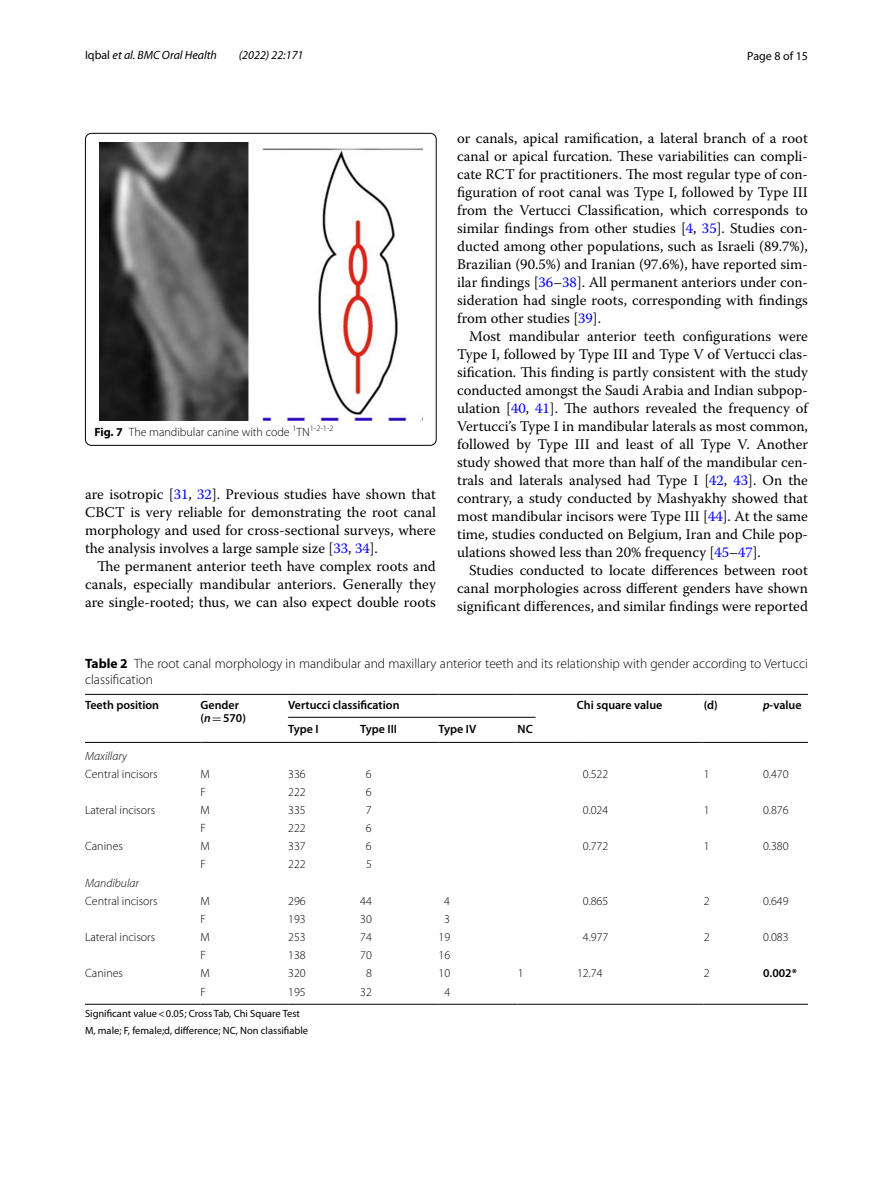
<style>
.page{position:relative;width:893px;height:1187px;background:#fff}
.page>*{position:absolute;margin:0;border:0;box-sizing:border-box;transform-origin:0 0}
.t1{font:14.7px/18px "Warnock Pro";color:#000;text-align:justify}
.t2{font:300 13.5px/16.5px "Myriad Pro";color:#000}
.t3{font:300 12px "Myriad Pro";color:#000}
.t4{font:600 12px/13.5px "Myriad Pro";color:#000}
.t5{font:italic 12px "Myriad Pro";color:#000}
.t6{font:italic 300 12px "Myriad Pro";color:#000}
.t7{font:12px "Myriad Pro";color:#000}
.t8{font:10.5px/17px "Myriad Pro";color:#000}
.s1{font-style:normal}
.s2{font-weight:700}
.s3{color:#00f}
.s4{font-style:italic}
.s5{font-family:"MTSY";font-weight:400}
</style>
<div class="page">
<img style="left:99px;top:142px;width:323px;height:278px">
<div style="left:85px;top:133px;width:351px;height:312px;border:1px solid #000;border-radius:6px"></div>
<hr style="left:85px;top:694px;width:115px;height:1px;background:#000">
<hr style="left:85px;top:742px;width:115px;height:1px;background:#000">
<hr style="left:200px;top:694px;width:88px;height:1px;background:#000">
<hr style="left:200px;top:742px;width:88px;height:1px;background:#000">
<hr style="left:288px;top:694px;width:72px;height:1px;background:#000">
<hr style="left:360px;top:694px;width:78px;height:1px;background:#000">
<hr style="left:438px;top:694px;width:80px;height:1px;background:#000">
<hr style="left:518px;top:694px;width:59px;height:1px;background:#000">
<hr style="left:577px;top:694px;width:127px;height:1px;background:#000">
<hr style="left:577px;top:742px;width:127px;height:1px;background:#000">
<hr style="left:704px;top:694px;width:59px;height:1px;background:#000">
<hr style="left:704px;top:742px;width:59px;height:1px;background:#000">
<hr style="left:763px;top:694px;width:45px;height:1px;background:#000">
<hr style="left:763px;top:742px;width:45px;height:1px;background:#000">
<hr style="left:288px;top:742px;width:72px;height:1px;background:#000">
<hr style="left:360px;top:742px;width:78px;height:1px;background:#000">
<hr style="left:438px;top:742px;width:80px;height:1px;background:#000">
<hr style="left:518px;top:742px;width:59px;height:1px;background:#000">
<hr style="left:85px;top:1003px;width:115px;height:1px;background:#000">
<hr style="left:200px;top:1003px;width:88px;height:1px;background:#000">
<hr style="left:288px;top:1003px;width:72px;height:1px;background:#000">
<hr style="left:360px;top:1003px;width:78px;height:1px;background:#000">
<hr style="left:438px;top:1003px;width:80px;height:1px;background:#000">
<hr style="left:518px;top:1003px;width:59px;height:1px;background:#000">
<hr style="left:577px;top:1003px;width:127px;height:1px;background:#000">
<hr style="left:704px;top:1003px;width:59px;height:1px;background:#000">
<hr style="left:763px;top:1003px;width:45px;height:1px;background:#000">
<hr style="left:288px;top:717px;width:248px;height:1px;background:#000">
<p class="t5" style="left:85px;top:48px;width:133px"><span class="s1">Iqbal</span> et al. BMC Oral Health</p>
<p class="t5" style="left:239px;top:48px;width:66px">(2022) 22:171</p>
<p class="t7" style="left:747px;top:48px;width:62px">Page 8 of 15</p>
<p class="t3" style="left:94px;top:425px;width:241px"><span class="s2">Fig. 7</span> The mandibular canine with code <sup>1</sup>TN<sup>1-2-1-2</sup></p>
<p class="t1" style="left:85px;top:485px;width:352px">are isotropic [<span class="s3">31</span>, <span class="s3">32</span>]. Previous studies have shown that CBCT is very reliable for demonstrating the root canal morphology and used for cross-sectional surveys, where the analysis involves a large sample size [<span class="s3">33</span>, <span class="s3">34</span>].</p>
<p class="t1" style="left:85px;top:557px;width:352px;text-indent:12px">The permanent anterior teeth have complex roots and canals, especially mandibular anteriors. Generally they are single-rooted; thus, we can also expect double roots</p>
<p class="t1" style="left:457px;top:128px;width:352px">or canals, apical ramification, a lateral branch of a root canal or apical furcation. These variabilities can compli&shy;cate RCT for practitioners. The most regular type of con&shy;figuration of root canal was Type I, followed by Type III from the Vertucci Classification, which corresponds to similar findings from other studies [<span class="s3">4</span>, <span class="s3">35</span>]. Studies con&shy;ducted among other populations, such as Israeli (89.7%), Brazilian (90.5%) and Iranian (97.6%), have reported sim&shy;ilar findings [<span class="s3">36</span>–<span class="s3">38</span>]. All permanent anteriors under con&shy;sideration had single roots, corresponding with findings from other studies [<span class="s3">39</span>].</p>
<p class="t1" style="left:457px;top:326px;width:352px;text-indent:12px">Most mandibular anterior teeth configurations were Type I, followed by Type III and Type V of Vertucci clas&shy;sification. This finding is partly consistent with the study conducted amongst the Saudi Arabia and Indian subpop&shy;ulation [<span class="s3">40</span>, <span class="s3">41</span>]. The authors revealed the frequency of Vertucci’s Type I in mandibular laterals as most common, followed by Type III and least of all Type V. Another study showed that more than half of the mandibular cen&shy;trals and laterals analysed had Type I [<span class="s3">42</span>, <span class="s3">43</span>]. On the contrary, a study conducted by Mashyakhy showed that most mandibular incisors were Type III [<span class="s3">44</span>]. At the same time, studies conducted on Belgium, Iran and Chile pop&shy;ulations showed less than 20% frequency [<span class="s3">45</span>–<span class="s3">47</span>].</p>
<p class="t1" style="left:457px;top:560px;width:352px;text-indent:12px">Studies conducted to locate differences between root canal morphologies across different genders have shown significant differences, and similar findings were reported</p>
<p class="t2" style="left:85px;top:655px;width:724px"><span class="s2">Table 2</span> The root canal morphology in mandibular and maxillary anterior teeth and its relationship with gender according to Vertucci classification</p>
<p class="t4" style="left:85px;top:697px;width:76px">Teeth position</p>
<p class="t4" style="left:200px;top:697px;width:47px">Gender (<span class="s4">n</span><span class="s5">=</span>570)</p>
<p class="t4" style="left:288px;top:697px;width:113px">Vertucci classification</p>
<p class="t4" style="left:577px;top:697px;width:87px">Chi square value</p>
<p class="t4" style="left:704px;top:697px;width:16px">(d)</p>
<p class="t4" style="left:763px;top:697px;width:40px"><span class="s4">p</span>-value</p>
<p class="t4" style="left:288px;top:721px;width:32px">Type I</p>
<p class="t4" style="left:360px;top:721px;width:38px">Type III</p>
<p class="t4" style="left:438px;top:721px;width:39px">Type IV</p>
<p class="t4" style="left:518px;top:721px;width:17px">NC</p>
<p class="t6" style="left:85px;top:749px;width:43px">Maxillary</p>
<p class="t3" style="left:85px;top:767px;width:74px">Central incisors</p>
<p class="t3" style="left:201px;top:767px;width:11px">M</p>
<p class="t3" style="left:288px;top:767px;width:19px">336</p>
<p class="t3" style="left:366px;top:767px;width:7px">6</p>
<p class="t3" style="left:583px;top:767px;width:27px">0.522</p>
<p class="t3" style="left:704px;top:767px;width:7px">1</p>
<p class="t3" style="left:763px;top:767px;width:27px">0.470</p>
<p class="t3" style="left:201px;top:785px;width:7px">F</p>
<p class="t3" style="left:288px;top:785px;width:19px">222</p>
<p class="t3" style="left:366px;top:785px;width:7px">6</p>
<p class="t3" style="left:85px;top:803px;width:72px">Lateral incisors</p>
<p class="t3" style="left:201px;top:803px;width:11px">M</p>
<p class="t3" style="left:288px;top:803px;width:19px">335</p>
<p class="t3" style="left:366px;top:803px;width:7px">7</p>
<p class="t3" style="left:583px;top:803px;width:27px">0.024</p>
<p class="t3" style="left:704px;top:803px;width:7px">1</p>
<p class="t3" style="left:763px;top:803px;width:27px">0.876</p>
<p class="t3" style="left:201px;top:821px;width:7px">F</p>
<p class="t3" style="left:288px;top:821px;width:19px">222</p>
<p class="t3" style="left:366px;top:821px;width:7px">6</p>
<p class="t3" style="left:85px;top:839px;width:39px">Canines</p>
<p class="t3" style="left:201px;top:839px;width:11px">M</p>
<p class="t3" style="left:288px;top:839px;width:19px">337</p>
<p class="t3" style="left:366px;top:839px;width:7px">6</p>
<p class="t3" style="left:583px;top:839px;width:27px">0.772</p>
<p class="t3" style="left:704px;top:839px;width:7px">1</p>
<p class="t3" style="left:763px;top:839px;width:27px">0.380</p>
<p class="t3" style="left:201px;top:857px;width:7px">F</p>
<p class="t3" style="left:288px;top:857px;width:19px">222</p>
<p class="t3" style="left:366px;top:857px;width:7px">5</p>
<p class="t6" style="left:85px;top:876px;width:55px">Mandibular</p>
<p class="t3" style="left:85px;top:894px;width:74px">Central incisors</p>
<p class="t3" style="left:201px;top:894px;width:11px">M</p>
<p class="t3" style="left:288px;top:894px;width:19px">296</p>
<p class="t3" style="left:360px;top:894px;width:13px">44</p>
<p class="t3" style="left:444px;top:894px;width:7px">4</p>
<p class="t3" style="left:583px;top:894px;width:27px">0.865</p>
<p class="t3" style="left:704px;top:894px;width:7px">2</p>
<p class="t3" style="left:763px;top:894px;width:27px">0.649</p>
<p class="t3" style="left:201px;top:912px;width:7px">F</p>
<p class="t3" style="left:288px;top:912px;width:19px">193</p>
<p class="t3" style="left:360px;top:912px;width:13px">30</p>
<p class="t3" style="left:444px;top:912px;width:7px">3</p>
<p class="t3" style="left:85px;top:930px;width:72px">Lateral incisors</p>
<p class="t3" style="left:201px;top:930px;width:11px">M</p>
<p class="t3" style="left:288px;top:930px;width:19px">253</p>
<p class="t3" style="left:360px;top:930px;width:13px">74</p>
<p class="t3" style="left:438px;top:930px;width:13px">19</p>
<p class="t3" style="left:583px;top:930px;width:27px">4.977</p>
<p class="t3" style="left:704px;top:930px;width:7px">2</p>
<p class="t3" style="left:763px;top:930px;width:27px">0.083</p>
<p class="t3" style="left:201px;top:948px;width:7px">F</p>
<p class="t3" style="left:288px;top:948px;width:19px">138</p>
<p class="t3" style="left:360px;top:948px;width:13px">70</p>
<p class="t3" style="left:438px;top:948px;width:13px">16</p>
<p class="t3" style="left:85px;top:966px;width:39px">Canines</p>
<p class="t3" style="left:201px;top:966px;width:11px">M</p>
<p class="t3" style="left:288px;top:966px;width:19px">320</p>
<p class="t3" style="left:366px;top:966px;width:7px">8</p>
<p class="t3" style="left:438px;top:966px;width:13px">10</p>
<p class="t3" style="left:518px;top:966px;width:7px">1</p>
<p class="t3" style="left:577px;top:966px;width:27px">12.74</p>
<p class="t3" style="left:704px;top:966px;width:7px">2</p>
<p class="t4" style="left:763px;top:966px;width:35px">0.002*</p>
<p class="t3" style="left:201px;top:984px;width:7px">F</p>
<p class="t3" style="left:288px;top:984px;width:19px">195</p>
<p class="t3" style="left:360px;top:984px;width:13px">32</p>
<p class="t3" style="left:444px;top:984px;width:7px">4</p>
<p class="t8" style="left:85px;top:1004px;width:225px">Significant value&lt;0.05; Cross Tab, Chi Square Test<br>M, male; F, female;d, difference; NC, Non classifiable</p>
</div>
